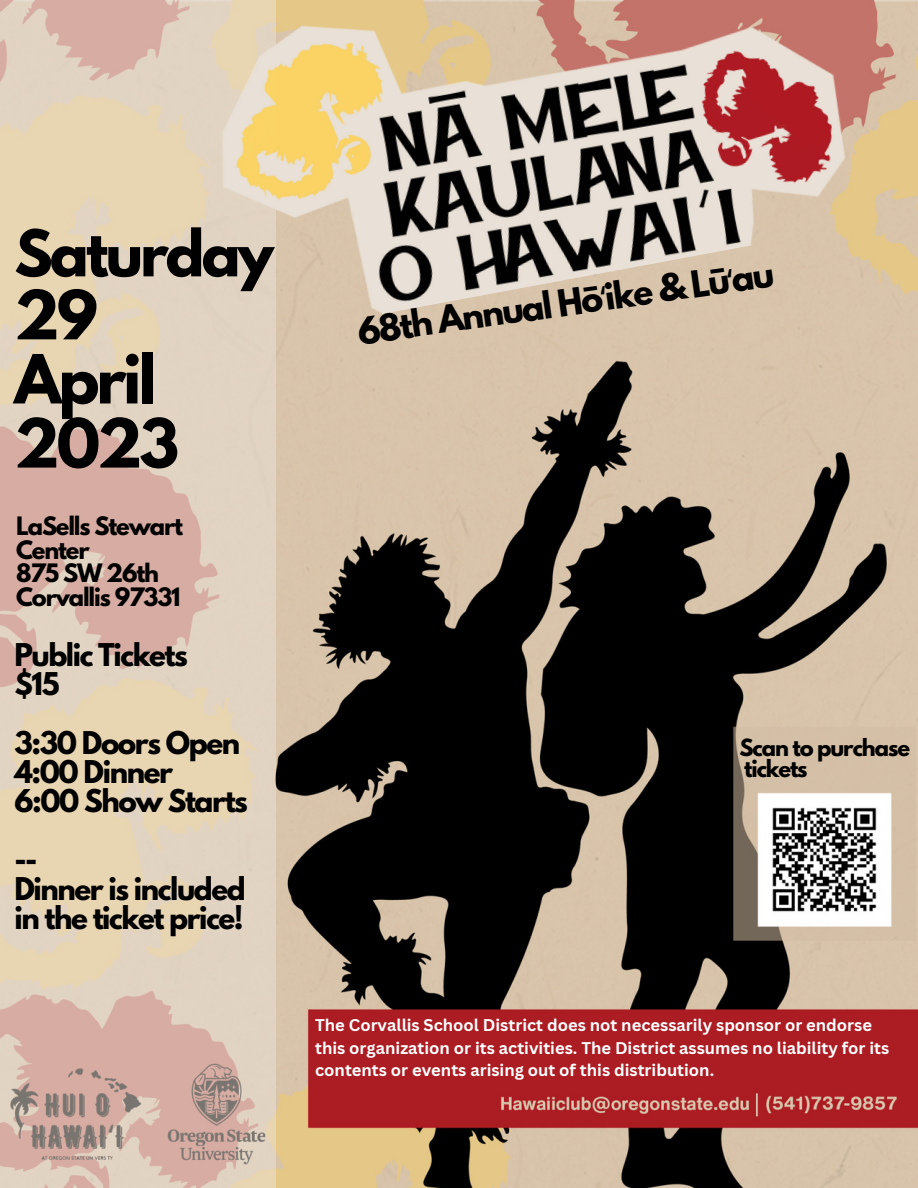
<style>
.page{position:relative;width:918px;height:1188px;background:#fff}
.page>*{position:absolute;margin:0;border:0;box-sizing:border-box;transform-origin:0 0}
.t1{font:700 60px/64.2px "League Spartan";letter-spacing:-.05em;color:#000}
.t2{font:700 57px "League Spartan";letter-spacing:-.05em;color:#000}
.t3{font:700 33px "League Spartan";color:#000}
.t4{font:700 27.75px/29.2px "League Spartan";letter-spacing:-.05em;color:#000}
.t5{font:700 22.5px/23.7px "League Spartan";letter-spacing:-.05em;color:#000}
.t6{font:700 21px/21.3px "League Spartan";letter-spacing:-.05em;color:#000}
.t7{font:700 16.5px/22.5px "Canva Sans";color:#fff}
.s1{font-family:"Noto Sans";font-weight:400}
</style>
<div class="page">
<img style="left:275px;top:0;width:643px;height:1188px">
<svg style="left:0;top:0;width:275px;height:1188px;background:#dfc8b3"></svg>
<img style="left:170px;top:0;width:718px;height:343px">
<h2 class="t2" style="left:14px;top:225px;width:261px">Saturday</h2>
<h1 class="t1" style="left:14px;top:291px;width:166px">29<br>April<br>2023</h1>
<h3 class="t5" style="left:16px;top:517px;width:168px">LaSells Stewart<br>Center<br>875 SW 26th<br>Corvallis 97331</h3>
<h3 class="t4" style="left:14px;top:644px;width:175px">Public Tickets $15</h3>
<h3 class="t4" style="left:14px;top:731px;width:235px">3:30 Doors Open<br>4:00 Dinner<br>6:00 Show Starts</h3>
<h3 class="t4" style="left:14px;top:848px;width:233px">--<br>Dinner is included in the ticket price!</h3>
<h3 class="t3" style="left:356px;top:315px;width:422px;rotate:-8deg">68th Annual Hō<span class="s1">ʻ</span>ike &amp; Lū<span class="s1">ʻ</span>au</h3>
<p class="t6" style="left:739px;top:739px;width:172px">Scan to purchase tickets</p>
<p class="t7" style="left:315px;top:1014px;width:576px">The Corvallis School District does not necessarily sponsor or endorse this organization or its activities. The District assumes no liability for its contents or events arising out of this distribution.</p>
</div>
